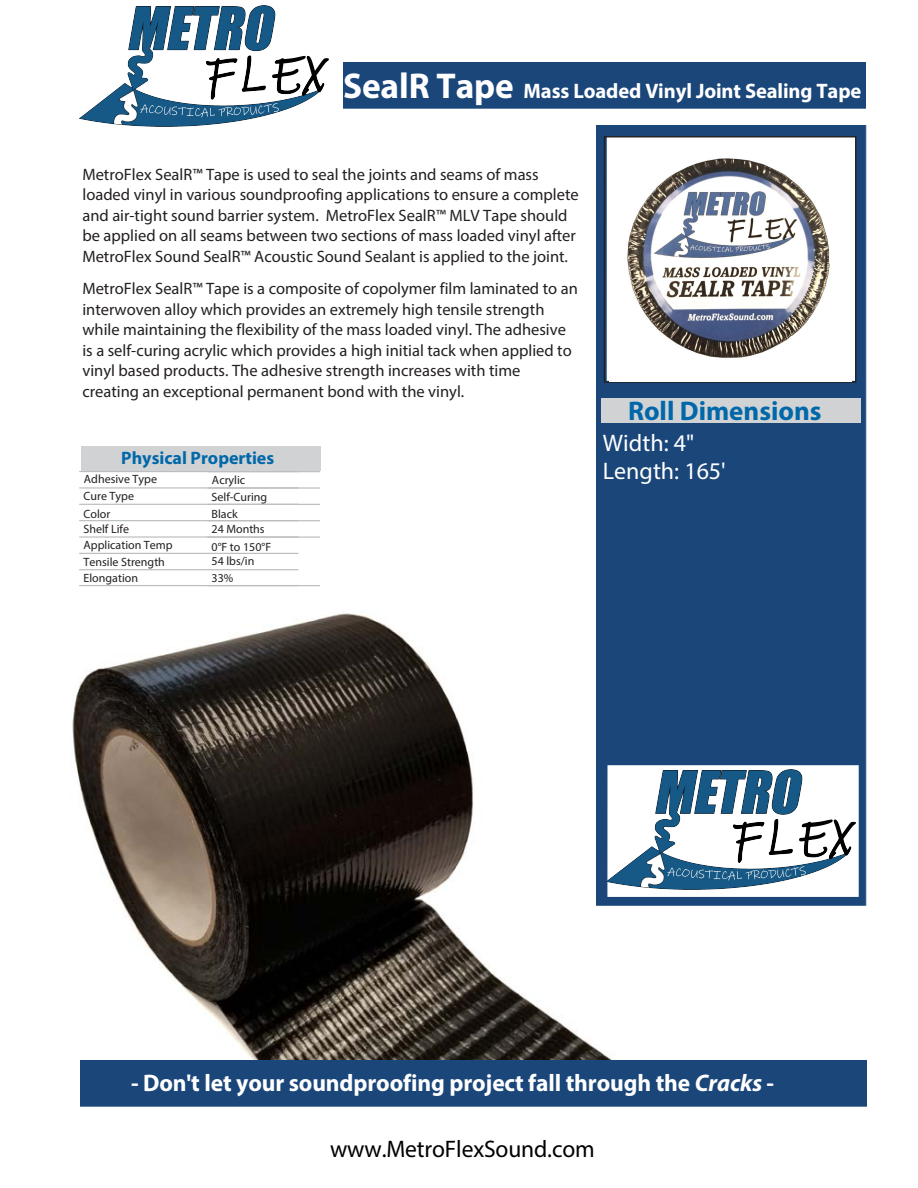
<style>
.page{position:relative;width:918px;height:1188px;background:#fff}
.page>*{position:absolute;margin:0;border:0;box-sizing:border-box;transform-origin:0 0}
.t1{font:700 27px "Myriad Pro";color:#0068a9}
.t2{font:700 24px "Myriad Pro";letter-spacing:-.005em;color:#fff}
.t3{font:24px "Myriad Pro";letter-spacing:-.005em;color:#000}
.t4{font:24px/28.7px "Myriad Pro";color:#fff}
.t5{font:700 21px "Myriad Pro";letter-spacing:-.005em;color:#fff}
.t6{font:700 18px "Myriad Pro";color:#0068a9}
.t7{font:16.5px/20.5px "Myriad Pro";color:#231f20}
.t8{font:12px/16px "Myriad Pro";color:#231f20}
.s1{font-size:36px}
.s2{font-style:italic}
</style>
<div class="page">
<img style="left:72px;top:613px;width:543px;height:449px">
<div style="left:343px;top:63px;width:523px;height:45px;background:#1a467a"></div>
<div style="left:596px;top:126px;width:270px;height:779px;background:#1a467a"></div>
<div style="left:607px;top:137px;width:249px;height:244px;background:#fff"></div>
<div style="left:604px;top:136px;width:252px;height:247px;border:1px solid #231f20"></div>
<hr style="left:79px;top:471px;width:113px;height:1px;background:#bcbdc0">
<hr style="left:192px;top:471px;width:106px;height:1px;background:#bcbdc0">
<hr style="left:79px;top:488px;width:113px;height:1px;background:#bcbdc0">
<hr style="left:192px;top:488px;width:106px;height:1px;background:#bcbdc0">
<hr style="left:79px;top:504px;width:113px;height:1px;background:#bcbdc0">
<hr style="left:192px;top:504px;width:106px;height:1px;background:#bcbdc0">
<hr style="left:79px;top:520px;width:113px;height:1px;background:#bcbdc0">
<hr style="left:192px;top:520px;width:106px;height:1px;background:#bcbdc0">
<hr style="left:79px;top:537px;width:113px;height:1px;background:#bcbdc0">
<hr style="left:192px;top:537px;width:106px;height:1px;background:#bcbdc0">
<hr style="left:79px;top:553px;width:113px;height:1px;background:#bcbdc0">
<hr style="left:192px;top:553px;width:106px;height:1px;background:#bcbdc0">
<hr style="left:79px;top:569px;width:113px;height:1px;background:#bcbdc0">
<hr style="left:192px;top:569px;width:106px;height:1px;background:#bcbdc0">
<div style="left:81px;top:1061px;width:786px;height:45px;background:#1a467a"></div>
<div style="left:601px;top:399px;width:260px;height:24px;background:#d1d2d4"></div>
<hr style="left:79px;top:585px;width:113px;height:1px;background:#bcbdc0">
<hr style="left:192px;top:585px;width:106px;height:1px;background:#bcbdc0">
<hr style="left:207px;top:471px;width:113px;height:1px;background:#bcbdc0">
<hr style="left:207px;top:488px;width:113px;height:1px;background:#bcbdc0">
<hr style="left:207px;top:504px;width:113px;height:1px;background:#bcbdc0">
<hr style="left:207px;top:520px;width:113px;height:1px;background:#bcbdc0">
<hr style="left:207px;top:537px;width:113px;height:1px;background:#bcbdc0">
<hr style="left:207px;top:585px;width:113px;height:1px;background:#bcbdc0">
<div style="left:81px;top:446px;width:240px;height:24px;background:#d1d2d4"></div>
<img style="left:79px;top:6px;width:249px;height:120px">
<div style="left:607px;top:765px;width:252px;height:132px;background:#fff"></div>
<img style="left:606px;top:769px;width:249px;height:121px">
<img style="left:627px;top:158px;width:203px;height:200px">
<p class="t5" style="left:343px;top:77px;width:520px"><span class="s1">SealR Tape</span> Mass Loaded Vinyl Joint Sealing Tape</p>
<p class="t7" style="left:82px;top:163px;width:498px">MetroFlex SealR™ Tape is used to seal the joints and seams of mass loaded vinyl in various soundproofing applications to ensure a complete and air-tight sound barrier system. MetroFlex SealR™ MLV Tape should be applied on all seams between two sections of mass loaded vinyl after MetroFlex Sound SealR™ Acoustic Sound Sealant is applied to the joint.</p>
<p class="t7" style="left:82px;top:278px;width:497px">MetroFlex SealR™ Tape is a composite of copolymer film laminated to an interwoven alloy which provides an extremely high tensile strength while maintaining the flexibility of the mass loaded vinyl. The adhesive is a self-curing acrylic which provides a high initial tack when applied to vinyl based products. The adhesive strength increases with time creating an exceptional permanent bond with the vinyl.</p>
<p class="t6" style="left:121px;top:446px;width:155px">Physical Properties</p>
<p class="t8" style="left:84px;top:471px;width:75px;line-height:16.6px">Adhesive Type<br>Cure Type</p>
<p class="t8" style="left:84px;top:506px;width:91px">Color<br>Shelf Life<br>Application Temp<br>Tensile Strength<br>Elongation</p>
<p class="t8" style="left:212px;top:472px;width:57px">Acrylic<br>Self-Curing<br>Black<br>24 Months</p>
<p class="t8" style="left:212px;top:538px;width:61px">0°F to 150°F</p>
<p class="t8" style="left:212px;top:570px;width:23px">33%</p>
<p class="t8" style="left:212px;top:553px;width:44px">54 lbs/in</p>
<h1 class="t1" style="left:628px;top:393px;width:195px">Roll Dimensions</h1>
<h2 class="t4" style="left:603px;top:428px;width:124px">Width: 4"<br>Length: 165'</h2>
<h2 class="t2" style="left:131px;top:1068px;width:644px">- Don't let your soundproofing project fall through the <span class="s2">Cracks</span> -</h2>
<h2 class="t3" style="left:330px;top:1134px;width:266px">www.MetroFlexSound.com</h2>
</div>
